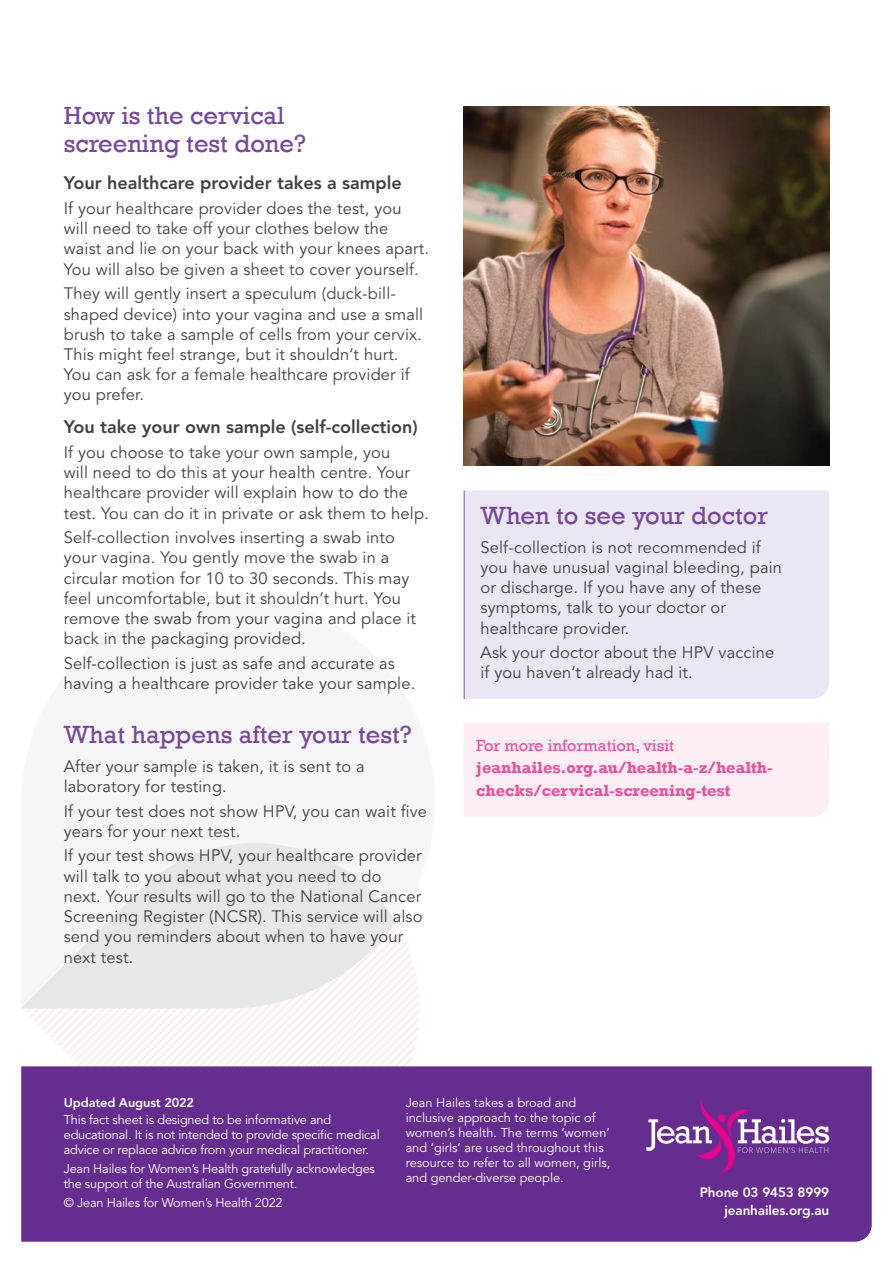
<style>
.page{position:relative;width:893px;height:1263px;background:#fff}
.page>*{position:absolute;margin:0;border:0;box-sizing:border-box;transform-origin:0 0}
.t1{font:25.5px/28.5px "Rockwell";color:#77489d}
.t2{font:800 18px "Avenir LT Std";color:#414042}
.t3{font:16.5px/20.2px "Avenir LT Std";letter-spacing:.01em;color:#414042}
.t4{font:700 16.5px/22.5px "Rockwell";color:#ee4d9b}
.t5{font:16.5px "Rockwell";color:#ee4d9b}
.t6{font:800 13.5px/18px "Avenir LT Std";letter-spacing:-.01em;color:#fff;text-align:right}
.t7{font:12.75px/15px "Avenir LT Std";letter-spacing:-.015em;color:#fff}
.t8{font:800 12.75px "Avenir LT Std";letter-spacing:-.01em;color:#fff}
</style>
<div class="page">
<div style="left:21px;top:1066px;width:851px;height:176px;background:#662d91"></div>
<svg style="left:646px;top:1099px;width:183px;height:75px;background:#7f429d"></svg>
<svg style="left:22px;top:1008px;width:399px;height:58px"></svg>
<svg style="left:22px;top:843px;width:374px;height:165px;fill:#e6e7e8"></svg>
<div style="left:465px;top:490px;width:364px;height:209px;background:#ebe6f3"></div>
<hr style="left:463px;top:490px;width:2px;height:209px;background:#a286be">
<div style="left:463px;top:723px;width:366px;height:94px;background:#fdedf4"></div>
<img style="left:463px;top:106px;width:366px;height:359px">
<h1 class="t1" style="left:64px;top:102px;width:244px">How is the cervical screening test done?</h1>
<p class="t2" style="left:64px;top:173px;width:340px">Your healthcare provider takes a sample</p>
<p class="t3" style="left:64px;top:199px;width:367px">If your healthcare provider does the test, you will need to take off your clothes below the waist and lie on your back with your knees apart.<br>You will also be given a sheet to cover yourself.</p>
<p class="t3" style="left:64px;top:284px;width:361px">They will gently insert a speculum (duck-bill&shy;shaped device) into your vagina and use a small brush to take a sample of cells from your cervix.<br>This might feel strange, but it shouldn’t hurt.<br>You can ask for a female healthcare provider if you prefer.</p>
<p class="t2" style="left:64px;top:416px;width:355px">You take your own sample (self-collection)</p>
<p class="t3" style="left:64px;top:442px;width:367px">If you choose to take your own sample, you<br>will need to do this at your health centre. Your healthcare provider will explain how to do the test. You can do it in private or ask them to help.</p>
<p class="t3" style="left:64px;top:528px;width:354px">Self-collection involves inserting a swab into your vagina. You gently move the swab in a circular motion for 10 to 30 seconds. This may feel uncomfortable, but it shouldn’t hurt. You remove the swab from your vagina and place it back in the packaging provided.</p>
<p class="t3" style="left:64px;top:653px;width:353px">Self-collection is just as safe and accurate as having a healthcare provider take your sample.</p>
<h1 class="t1" style="left:64px;top:721px;width:350px">What happens after your test?</h1>
<p class="t3" style="left:64px;top:756px;width:302px">After your sample is taken, it is sent to a laboratory for testing.</p>
<p class="t3" style="left:64px;top:801px;width:365px">If your test does not show HPV, you can wait five years for your next test.</p>
<p class="t3" style="left:64px;top:846px;width:360px">If your test shows HPV, your healthcare provider will talk to you about what you need to do next. Your results will go to the National Cancer Screening Register (NCSR). This service will also send you reminders about when to have your next test.</p>
<h1 class="t1" style="left:480px;top:501px;width:289px">When to see your doctor</h1>
<p class="t3" style="left:480px;top:537px;width:303px">Self-collection is not recommended if you have unusual vaginal bleeding, pain or discharge. If you have any of these symptoms, talk to your doctor or healthcare provider.</p>
<p class="t3" style="left:480px;top:643px;width:295px">Ask your doctor about the HPV vaccine if you haven’t already had it.</p>
<p class="t5" style="left:476px;top:736px;width:199px">For more information, visit</p>
<p class="t4" style="left:476px;top:757px;width:298px">jeanhailes.org.au/health-a-z/health&shy;checks/cervical-screening-test</p>
<p class="t8" style="left:64px;top:1095px;width:132px">Updated August 2022</p>
<p class="t7" style="left:64px;top:1112px;width:317px">This fact sheet is designed to be informative and educational. It is not intended to provide specific medical advice or replace advice from your medical practitioner.</p>
<p class="t7" style="left:64px;top:1162px;width:313px">Jean Hailes for Women’s Health gratefully acknowledges the support of the Australian Government.</p>
<p class="t7" style="left:64px;top:1196px;width:220px">© Jean Hailes for Women’s Health 2022</p>
<p class="t7" style="left:406px;top:1095px;width:206px">Jean Hailes takes a broad and inclusive approach to the topic of women’s health. The terms ‘women’ and ‘girls’ are used throughout this resource to refer to all women, girls, and gender-diverse people.</p>
<p class="t6" style="left:700px;top:1183px;width:131px">Phone 03 9453 8999 jeanhailes.org.au</p>
</div>
